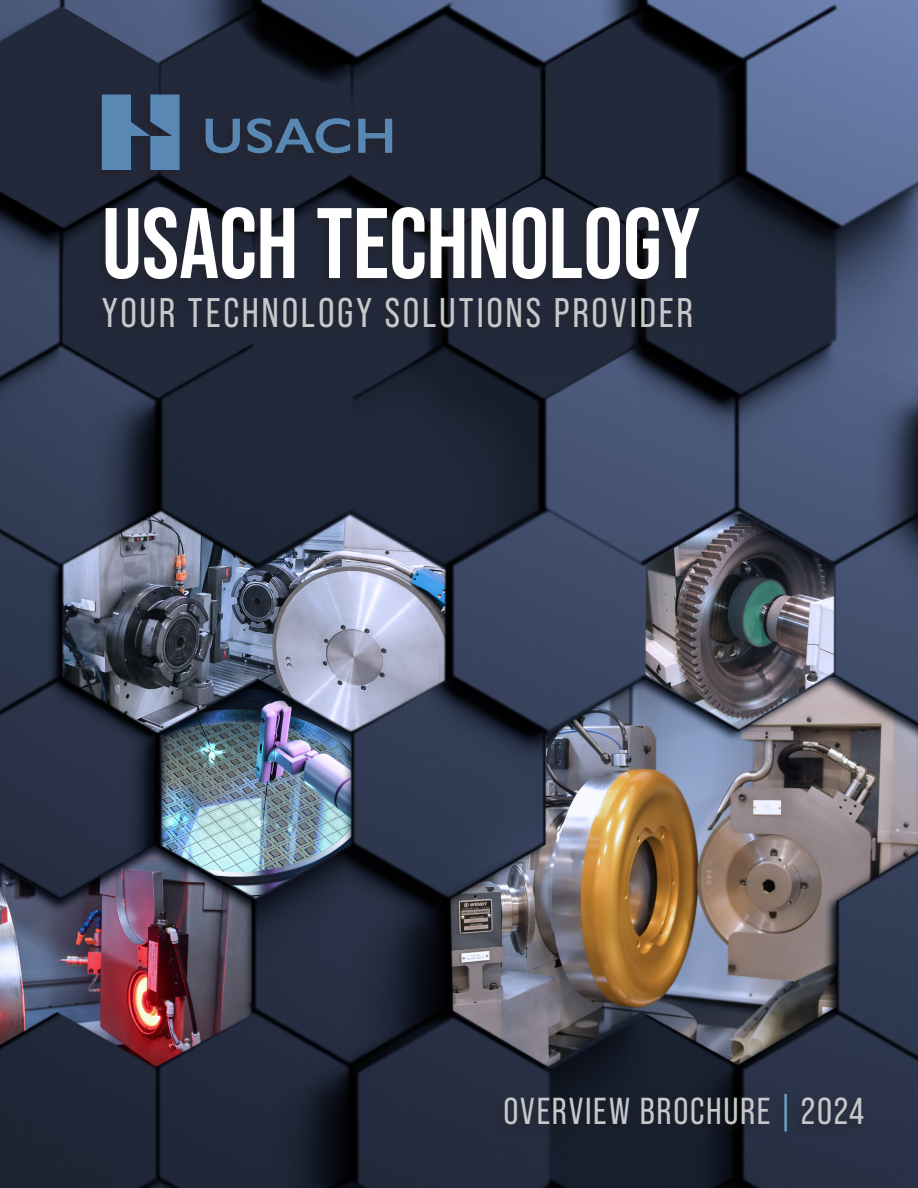
<style>
.page{position:relative;width:918px;height:1188px;background:#fff}
.page>*{position:absolute;margin:0;border:0;box-sizing:border-box;transform-origin:0 0}
.t1{font:700 99.9px "Bebas Neue Pro";letter-spacing:-.005em;color:#fff}
.t2{font:41.4px "Bebas Neue Pro";letter-spacing:.065em;color:#c7c8ca}
.t3{font:37.5px "Bebas Neue Pro";letter-spacing:.045em;color:#c7c8ca}
.s1{color:#71a0c6}
</style>
<div class="page">
<img style="left:0;top:0;width:918px;height:1188px">
<div style="left:90px;top:93px;width:305px;height:90px;background:#22293b"></div>
<svg style="left:102px;top:94px;width:78px;height:76px"></svg>
<svg style="left:206px;top:119px;width:34px;height:34px"></svg>
<svg style="left:247px;top:118px;width:103px;height:35px"></svg>
<svg style="left:358px;top:119px;width:34px;height:34px"></svg>
<div style="left:89px;top:295px;width:606px;height:47px;background:#222738"></div>
<div style="left:493px;top:1092px;width:373px;height:52px;background:#231f20;opacity:.5"></div>
<div style="left:94px;top:205px;width:608px;height:87px;background:#231f20;opacity:.5"></div>
<p class="t1" style="left:102px;top:186px;width:600px">USACH TECHNOLOGY</p>
<p class="t2" style="left:102px;top:289px;width:593px">YOUR TECHNOLOGY SOLUTIONS PROVIDER</p>
<p class="t3" style="left:503px;top:1090px;width:362px">OVERVIEW BROCHURE <span class="s1">|</span> 2024</p>
</div>
